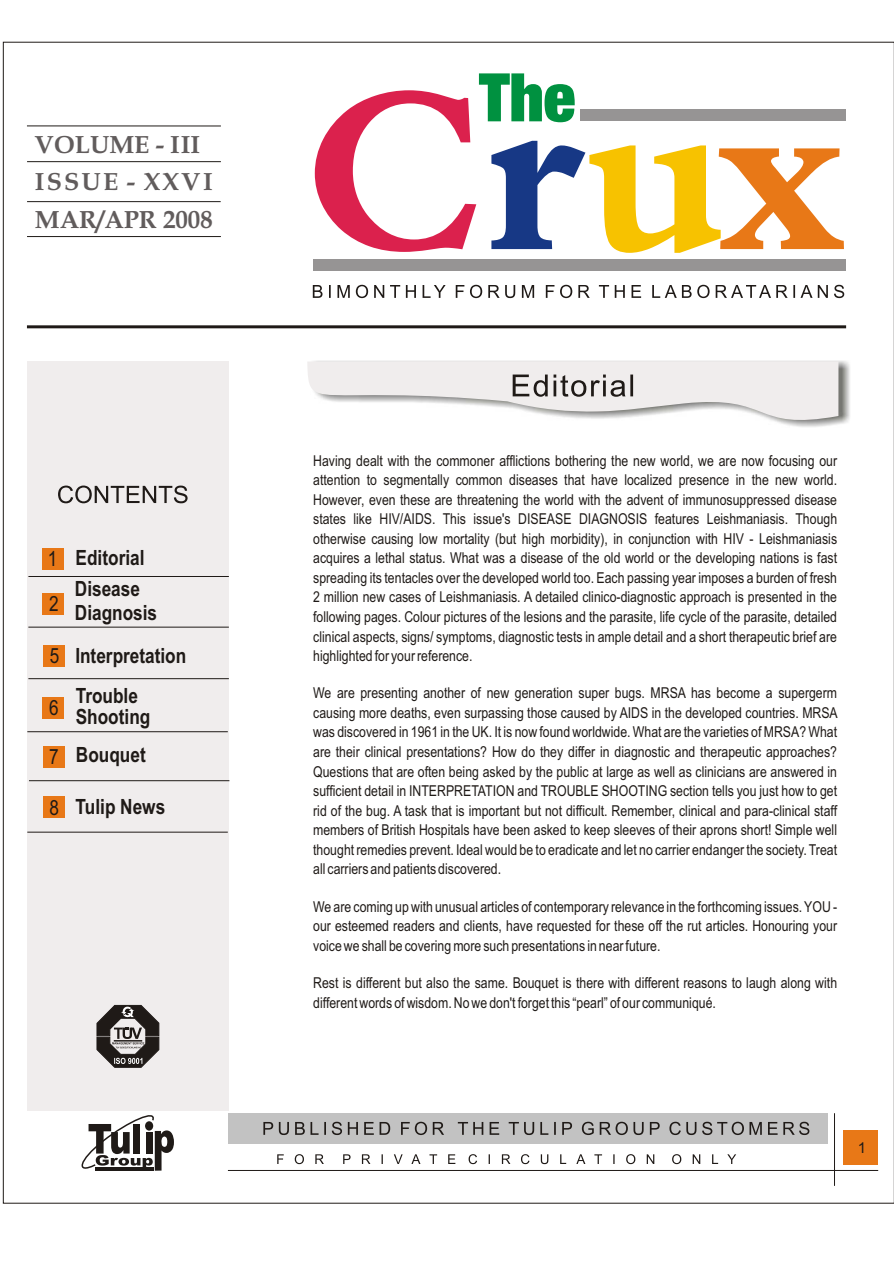
<style>
.page{position:relative;width:894px;height:1263px;background:#fff}
.page>*{position:absolute;margin:0;border:0;box-sizing:border-box;transform-origin:0 0}
.t1{font:700 24.9px/36.3px "Book Antiqua";letter-spacing:.09em;color:#615c5c}
.t2{font:700 24.9px "Book Antiqua";color:#615c5c}
.t3{font:700 21px/31px "Arial Narrow";color:#1f1a17}
.t4{font:21px "Arial Narrow";color:#1f1a17}
.t5{font:15px/19.5px "Arial Narrow";color:#1f1a17;text-align:justify}
.t6{font:15px "Arial";color:#1f1a17}
</style>
<div class="page">
<div style="left:27px;top:361px;width:202px;height:750px;background:#f0eded"></div>
<hr style="left:27px;top:325px;width:819px;height:3px;background:#1f1a17">
<svg style="left:58px;top:486px;width:130px;height:17px"></svg>
<hr style="left:28px;top:576px;width:201px;height:1px;background:#1f1a17">
<hr style="left:28px;top:627px;width:201px;height:1px;background:#1f1a17">
<hr style="left:28px;top:678px;width:201px;height:1px;background:#1f1a17">
<hr style="left:27px;top:731px;width:201px;height:1px;background:#1f1a17">
<img style="left:317px;top:360px;width:533px;height:64px">
<svg style="left:307px;top:361px;width:531px;height:66px"></svg>
<hr style="left:29px;top:780px;width:200px;height:1px;background:#1f1a17">
<hr style="left:27px;top:832px;width:201px;height:1px;background:#1f1a17">
<svg style="left:81px;top:1115px;width:93px;height:56px"></svg>
<div style="left:228px;top:1113px;width:599px;height:30px;background:#c2c2c2"></div>
<svg style="left:263px;top:1122px;width:546px;height:13px"></svg>
<svg style="left:277px;top:1154px;width:459px;height:10px"></svg>
<hr style="left:228px;top:1170px;width:650px;height:1px;background:#1f1a17">
<hr style="left:834px;top:1113px;width:1px;height:73px;background:#1f1a17">
<div style="left:843px;top:1130px;width:34px;height:34px;background:#e87817"></div>
<svg style="left:315px;top:73px;width:529px;height:180px"></svg>
<div style="left:580px;top:109px;width:266px;height:12px;background:#969494"></div>
<div style="left:313px;top:259px;width:533px;height:12px;background:#969494"></div>
<svg style="left:313px;top:285px;width:531px;height:13px"></svg>
<svg style="left:97px;top:1005px;width:62px;height:63px"></svg>
<div style="left:43px;top:548px;width:21px;height:21px;background:#e87817"></div>
<div style="left:43px;top:593px;width:21px;height:22px;background:#e87817"></div>
<div style="left:43px;top:645px;width:22px;height:22px;background:#e87817"></div>
<div style="left:43px;top:697px;width:21px;height:22px;background:#e87817"></div>
<div style="left:43px;top:746px;width:21px;height:22px;background:#e87817"></div>
<div style="left:43px;top:797px;width:22px;height:21px;background:#e87817"></div>
<hr style="left:27px;top:161px;width:194px;height:1px;background:#1f1a17">
<hr style="left:27px;top:201px;width:194px;height:1px;background:#1f1a17">
<hr style="left:27px;top:236px;width:194px;height:1px;background:#1f1a17">
<hr style="left:27px;top:126px;width:194px;height:1px;background:#1f1a17">
<h1 class="t1" style="left:35px;top:130px;width:179px">VOLUME - I II<br>ISSUE - XXVI</h1>
<h1 class="t2" style="left:35px;top:210px;width:180px">MAR/APR 2008</h1>
<h2 class="t4" style="left:48px;top:551px;width:11px">1</h2>
<h2 class="t4" style="left:49px;top:596px;width:11px">2</h2>
<h2 class="t3" style="left:75px;top:544px;width:71px">Editorial<br>Disease</h2>
<h2 class="t3" style="left:75px;top:600px;width:84px">Diagnosis</h2>
<h2 class="t4" style="left:50px;top:648px;width:11px">5</h2>
<h2 class="t4" style="left:49px;top:700px;width:11px">6</h2>
<h2 class="t4" style="left:49px;top:749px;width:11px">7</h2>
<h2 class="t3" style="left:75px;top:642px;width:112px">Interpretation</h2>
<h2 class="t3" style="left:76px;top:688px;width:76px;line-height:20.2px">Trouble<br>Shooting</h2>
<h2 class="t3" style="left:76px;top:741px;width:71px">Bouquet</h2>
<h2 class="t4" style="left:50px;top:800px;width:11px">8</h2>
<h2 class="t3" style="left:76px;top:793px;width:91px">Tulip News</h2>
<p class="t5" style="left:313px;top:452px;width:525px">Having dealt with the commoner afflictions bothering the new world, we are now focusing our attention to segmentally common diseases that have localized presence in the new world.<br>However, even these are threatening the world with the advent of immunosuppressed disease states like HIV/AIDS. This issue's DISEASE DIAGNOSIS features Leishmaniasis. Though otherwise causing low mortality (but high morbidity), in conjunction with HIV - Leishmaniasis acquires a lethal status. What was a disease of the old world or the developing nations is fast spreading its tentacles over the developed world too. Each passing year imposes a burden of fresh 2 million new cases of Leishmaniasis. A detailed clinico-diagnostic approach is presented in the following pages. Colour pictures of the lesions and the parasite, life cycle of the parasite, detailed clinical aspects, signs/ symptoms, diagnostic tests in ample detail and a short therapeutic brief are highlighted for your reference.</p>
<p class="t5" style="left:313px;top:685px;width:526px">We are presenting another of new generation super bugs. MRSA has become a supergerm causing more deaths, even surpassing those caused by AIDS in the developed countries. MRSA was discovered in 1961 in the UK. It is now found worldwide. What are the varieties of MRSA? What are their clinical presentations? How do they differ in diagnostic and therapeutic approaches?<br>Questions that are often being asked by the public at large as well as clinicians are answered in sufficient detail in INTERPRETATION and TROUBLE SHOOTING section tells you just how to get rid of the bug. A task that is important but not difficult. Remember, clinical and para-clinical staff members of British Hospitals have been asked to keep sleeves of their aprons short! Simple well thought remedies prevent. Ideal would be to eradicate and let no carrier endanger the society. Treat all carriers and patients discovered.</p>
<p class="t5" style="left:313px;top:898px;width:525px">We are coming up with unusual articles of contemporary relevance in the forthcoming issues. YOU - our esteemed readers and clients, have requested for these off the rut articles. Honouring your voice we shall be covering more such presentations in near future.</p>
<p class="t5" style="left:313px;top:974px;width:525px">Rest is different but also the same. Bouquet is there with different reasons to laugh along with different words of wisdom. No we don't forget this “pearl” of our communiqué.</p>
<p class="t6" style="left:858px;top:1142px;width:10px">1</p>
</div>
